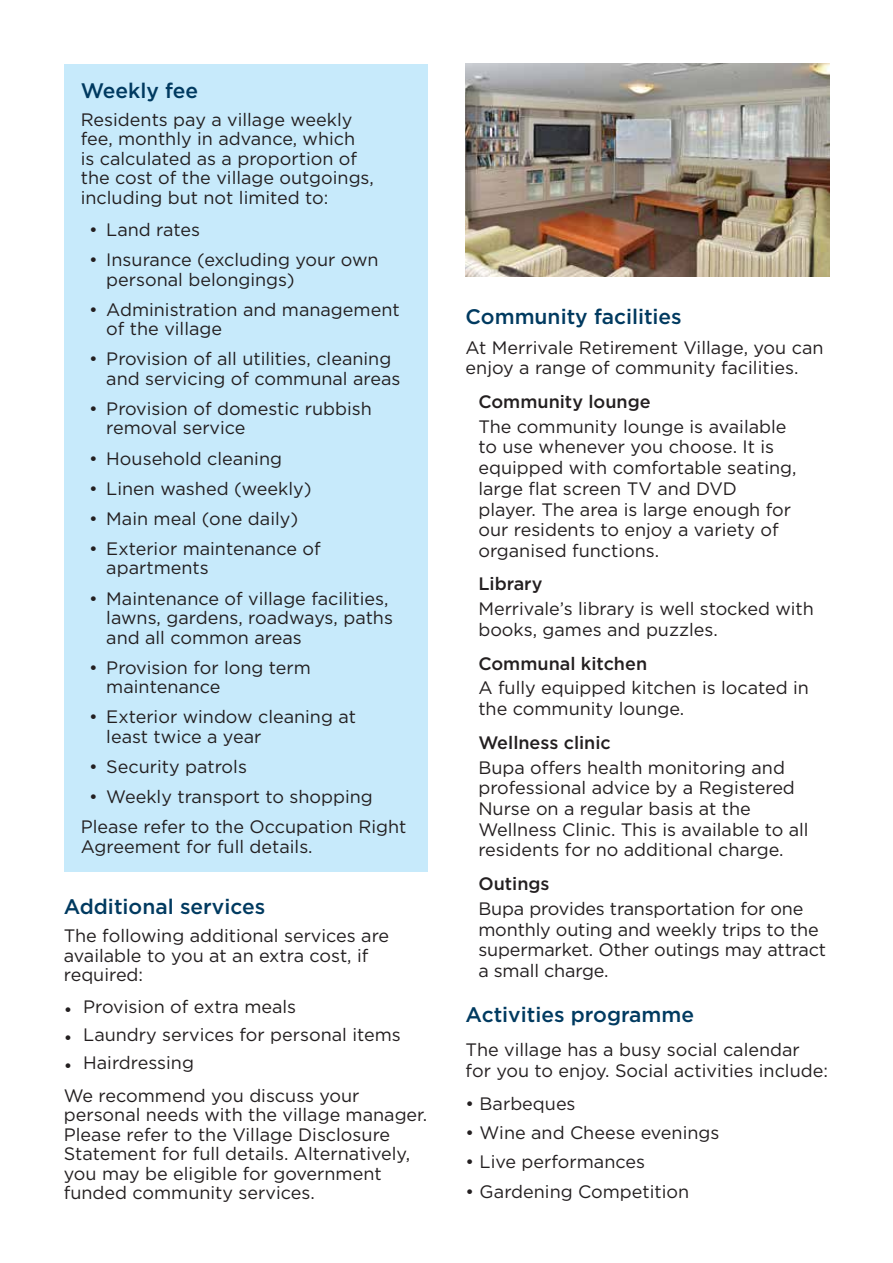
<style>
.page{position:relative;width:893px;height:1263px;background:#fff}
.page>*{position:absolute;margin:0;border:0;box-sizing:border-box;transform-origin:0 0}
.t1{font:500 21px "Gotham";color:#003a60}
.t2{font:18px/19.5px "Gotham";color:#231f20}
.t3{font:500 18px "Gotham";color:#231f20}
</style>
<div class="page">
<img style="left:466px;top:64px;width:363px;height:212px">
<div style="left:64px;top:64px;width:363px;height:808px;background:#c7eafb"></div>
<p class="t1" style="left:81px;top:78px;width:119px">Weekly fee</p>
<p class="t2" style="left:81px;top:109px;width:295px">Residents pay a village weekly fee, monthly in advance, which<br>is calculated as a proportion of the cost of the village outgoings, including but not limited to:</p>
<p class="t2" style="left:89px;top:219px;width:112px">• Land rates</p>
<p class="t2" style="left:106px;top:250px;width:274px;text-indent:-17px">• Insurance (excluding your own personal belongings)</p>
<p class="t2" style="left:106px;top:299px;width:295px;text-indent:-17px">• Administration and management of the village</p>
<p class="t2" style="left:106px;top:349px;width:296px;text-indent:-17px">• Provision of all utilities, cleaning and servicing of communal areas</p>
<p class="t2" style="left:106px;top:398px;width:267px;text-indent:-17px">• Provision of domestic rubbish removal service</p>
<p class="t2" style="left:89px;top:448px;width:194px">• Household cleaning</p>
<p class="t2" style="left:89px;top:478px;width:224px">• Linen washed (weekly)</p>
<p class="t2" style="left:89px;top:508px;width:210px">• Main meal (one daily)</p>
<p class="t2" style="left:106px;top:539px;width:216px;text-indent:-17px">• Exterior maintenance of apartments</p>
<p class="t2" style="left:106px;top:588px;width:288px;text-indent:-17px">• Maintenance of village facilities, lawns, gardens, roadways, paths and all common areas</p>
<p class="t2" style="left:106px;top:657px;width:206px;text-indent:-17px">• Provision for long term maintenance</p>
<p class="t2" style="left:106px;top:707px;width:251px;text-indent:-17px">• Exterior window cleaning at least twice a year</p>
<p class="t2" style="left:89px;top:757px;width:159px">• Security patrols</p>
<p class="t2" style="left:89px;top:787px;width:285px">• Weekly transport to shopping</p>
<p class="t2" style="left:81px;top:817px;width:327px">Please refer to the Occupation Right<br>Agreement for full details.</p>
<p class="t1" style="left:64px;top:895px;width:203px">Additional services</p>
<p class="t2" style="left:64px;top:926px;width:327px">The following additional services are available to you at an extra cost, if required:</p>
<p class="t2" style="left:64px;top:997px;width:234px">• Provision of extra meals</p>
<p class="t2" style="left:64px;top:1025px;width:339px">• Laundry services for personal items</p>
<p class="t2" style="left:64px;top:1053px;width:132px">• Hairdressing</p>
<p class="t2" style="left:64px;top:1085px;width:365px">We recommend you discuss your personal needs with the village manager.<br>Please refer to the Village Disclosure Statement for full details. Alternatively, you may be eligible for government funded community services.</p>
<p class="t1" style="left:466px;top:305px;width:218px">Community facilities</p>
<p class="t2" style="left:466px;top:337px;width:359px;line-height:20.7px">At Merrivale Retirement Village, you can enjoy a range of community facilities.</p>
<p class="t3" style="left:478px;top:391px;width:174px">Community lounge</p>
<p class="t2" style="left:478px;top:416px;width:320px;line-height:20.7px">The community lounge is available to use whenever you choose. It is equipped with comfortable seating, large flat screen TV and DVD player. The area is large enough for our residents to enjoy a variety of organised functions.</p>
<p class="t3" style="left:478px;top:574px;width:66px">Library</p>
<p class="t2" style="left:478px;top:598px;width:337px;line-height:20.7px">Merrivale’s library is well stocked with books, games and puzzles.</p>
<p class="t3" style="left:478px;top:653px;width:170px">Communal kitchen</p>
<p class="t2" style="left:478px;top:677px;width:332px;line-height:20.7px">A fully equipped kitchen is located in the community lounge.</p>
<p class="t3" style="left:478px;top:732px;width:134px">Wellness clinic</p>
<p class="t2" style="left:478px;top:757px;width:332px;line-height:20.7px">Bupa offers health monitoring and professional advice by a Registered Nurse on a regular basis at the Wellness Clinic. This is available to all residents for no additional charge.</p>
<p class="t3" style="left:478px;top:873px;width:73px">Outings</p>
<p class="t2" style="left:478px;top:898px;width:349px;line-height:20.7px">Bupa provides transportation for one monthly outing and weekly trips to the supermarket. Other outings may attract a small charge.</p>
<p class="t1" style="left:466px;top:1003px;width:230px">Activities programme</p>
<p class="t2" style="left:466px;top:1039px;width:364px;line-height:20.7px">The village has a busy social calendar for you to enjoy. Social activities include:</p>
<p class="t2" style="left:466px;top:1093px;width:111px">• Barbeques</p>
<p class="t2" style="left:466px;top:1123px;width:255px">• Wine and Cheese evenings</p>
<p class="t2" style="left:466px;top:1152px;width:181px">• Live performances</p>
<p class="t2" style="left:466px;top:1181px;width:225px">• Gardening Competition</p>
</div>
